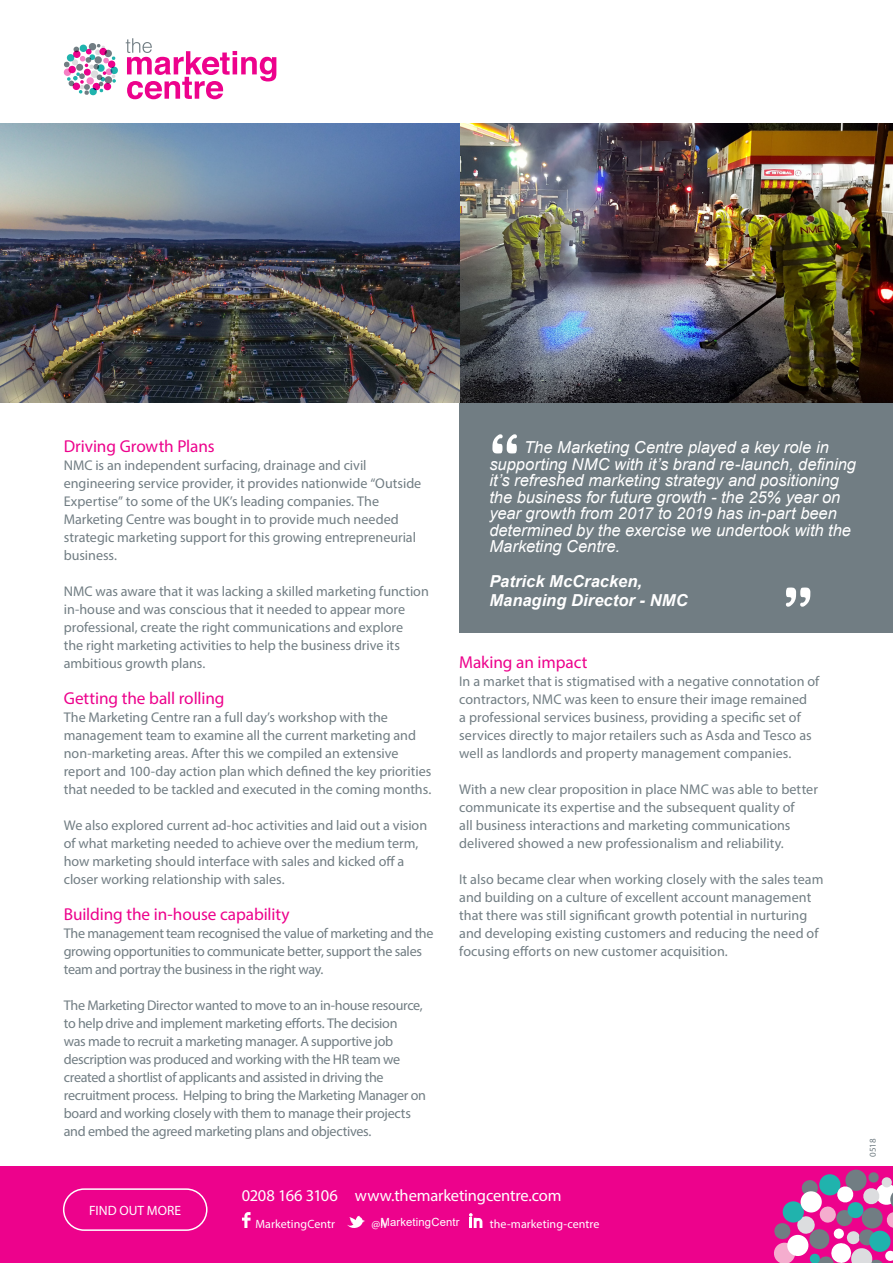
<style>
.page{position:relative;width:893px;height:1263px;background:#fff}
.page>*{position:absolute;margin:0;border:0;box-sizing:border-box;transform-origin:0 0}
._3a_Sub_Bold_Pink_Ba{font:17.25px "Myriad Pro";letter-spacing:-.005em;color:#ed028c}
._5_Quote_White{font:italic 16.5px/16.5px "Arial";letter-spacing:-.005em;color:#fff}
.t1{font:16.5px "Myriad Pro";letter-spacing:-.01em;color:#fff}
._5_Quote_White-2{font:italic 700 16.5px "Arial";letter-spacing:.005em;color:#fff}
._4_Text{font:14.1px/18px "Myriad Pro";letter-spacing:-.005em;color:#717d83}
._4_Text-2{font:14.1px/18px "Myriad Pro";letter-spacing:-.025em;color:#717d83}
.t2{font:13.5px "Myriad Pro";color:#fff}
.t3{font:12px "Myriad Pro";letter-spacing:.005em;color:#fff}
._3a_Sub_Bold_Pink_Ba-2{font:11.25px "Arial";letter-spacing:.015em;color:#fff}
._8_Date_Code{font:9px "Myriad Pro";color:#717d83}
</style>
<div class="page">
<svg style="left:126px;top:38px;width:150px;height:61px"></svg>
<svg style="left:64px;top:43px;width:54px;height:52px"></svg>
<div style="left:0;top:1166px;width:893px;height:97px;background:#ed028c"></div>
<svg style="left:774px;top:1169px;width:119px;height:94px"></svg>
<div style="left:882px;top:1177px;width:10px;height:10px;background:#dcdddf;border-radius:50%"></div>
<svg style="left:242px;top:1212px;width:9px;height:16px"></svg>
<svg style="left:347px;top:1216px;width:18px;height:12px"></svg>
<svg style="left:469px;top:1213px;width:13px;height:15px"></svg>
<div style="left:63px;top:1188px;width:144px;height:43px;border:2px solid #fff;border-radius:21px"></div>
<div style="left:459px;top:398px;width:434px;height:234px;background:#717d83"></div>
<img style="left:459px;top:123px;width:434px;height:279px">
<img style="left:0;top:123px;width:459px;height:279px">
<svg style="left:492px;top:434px;width:25px;height:19px"></svg>
<svg style="left:786px;top:587px;width:24px;height:20px"></svg>
<p class="_3a_Sub_Bold_Pink_Ba" style="left:64px;top:436px;width:152px">Driving Growth Plans</p>
<p class="_4_Text" style="left:64px;top:456px;width:359px">NMC is an independent surfacing, drainage and civil engineering service provider, it provides nationwide “Outside Expertise” to some of the UK’s leading companies. The Marketing Centre was bought in to provide much needed strategic marketing support for this growing entrepreneurial business.</p>
<p class="_4_Text" style="left:64px;top:582px;width:367px">NMC was aware that it was lacking a skilled marketing function in-house and was conscious that it needed to appear more professional, create the right communications and explore<br>the right marketing activities to help the business drive its ambitious growth plans.</p>
<p class="_3a_Sub_Bold_Pink_Ba" style="left:64px;top:688px;width:162px">Getting the ball rolling</p>
<p class="_4_Text" style="left:64px;top:708px;width:369px">The Marketing Centre ran a full day’s workshop with the management team to examine all the current marketing and non-marketing areas. After this we compiled an extensive report and 100-day action plan which defined the key priorities that needed to be tackled and executed in the coming months.</p>
<p class="_4_Text" style="left:64px;top:816px;width:365px">We also explored current ad-hoc activities and laid out a vision of what marketing needed to achieve over the medium term, how marketing should interface with sales and kicked off a closer working relationship with sales.</p>
<p class="_3a_Sub_Bold_Pink_Ba" style="left:64px;top:904px;width:227px">Building the in-house capability</p>
<p class="_4_Text-2" style="left:64px;top:924px;width:371px">The management team recognised the value of marketing and the growing opportunities to communicate better, support the sales team and portray the business in the right way.</p>
<p class="_4_Text-2" style="left:64px;top:996px;width:364px">The Marketing Director wanted to move to an in-house resource, to help drive and implement marketing efforts. The decision<br>was made to recruit a marketing manager. A supportive job description was produced and working with the HR team we created a shortlist of applicants and assisted in driving the recruitment process. Helping to bring the Marketing Manager on board and working closely with them to manage their projects and embed the agreed marketing plans and objectives.</p>
<p class="_5_Quote_White" style="left:489px;top:440px;width:368px;text-indent:35px">The Marketing Centre played a key role in supporting NMC with it’s brand re-launch, defining it’s refreshed marketing strategy and positioning the business for future growth - the 25% year on year growth from 2017 to 2019 has in-part been determined by the exercise we undertook with the Marketing Centre.</p>
<p class="_5_Quote_White-2" style="left:489px;top:571px;width:154px">Patrick McCracken,</p>
<p class="_5_Quote_White-2" style="left:489px;top:589px;width:200px">Managing Director - NMC</p>
<p class="_3a_Sub_Bold_Pink_Ba" style="left:459px;top:652px;width:130px">Making an impact</p>
<p class="_4_Text" style="left:459px;top:672px;width:362px">In a market that is stigmatised with a negative connotation of contractors, NMC was keen to ensure their image remained<br>a professional services business, providing a specific set of services directly to major retailers such as Asda and Tesco as well as landlords and property management companies.</p>
<p class="_4_Text" style="left:459px;top:780px;width:360px">With a new clear proposition in place NMC was able to better communicate its expertise and the subsequent quality of<br>all business interactions and marketing communications delivered showed a new professionalism and reliability.</p>
<p class="_4_Text" style="left:459px;top:870px;width:366px">It also became clear when working closely with the sales team and building on a culture of excellent account management that there was still significant growth potential in nurturing and developing existing customers and reducing the need of focusing efforts on new customer acquisition.</p>
<p class="t2" style="left:89px;top:1202px;width:93px">FIND OUT MORE</p>
<p class="t1" style="left:242px;top:1185px;width:321px">0208 166 3106 www.themarketingcentre.com</p>
<p class="t3" style="left:255px;top:1216px;width:81px">MarketingCentr</p>
<p class="t3" style="left:371px;top:1216px;width:85px">@MarketingCent</p>
<p class="t3" style="left:490px;top:1216px;width:111px">the-marketing-centre</p>
<p class="_3a_Sub_Bold_Pink_Ba-2" style="left:381px;top:1215px;width:80px">MarketingCentr</p>
<p class="_8_Date_Code" style="left:867px;top:1157px;width:20px;rotate:-90deg">0518</p>
</div>
